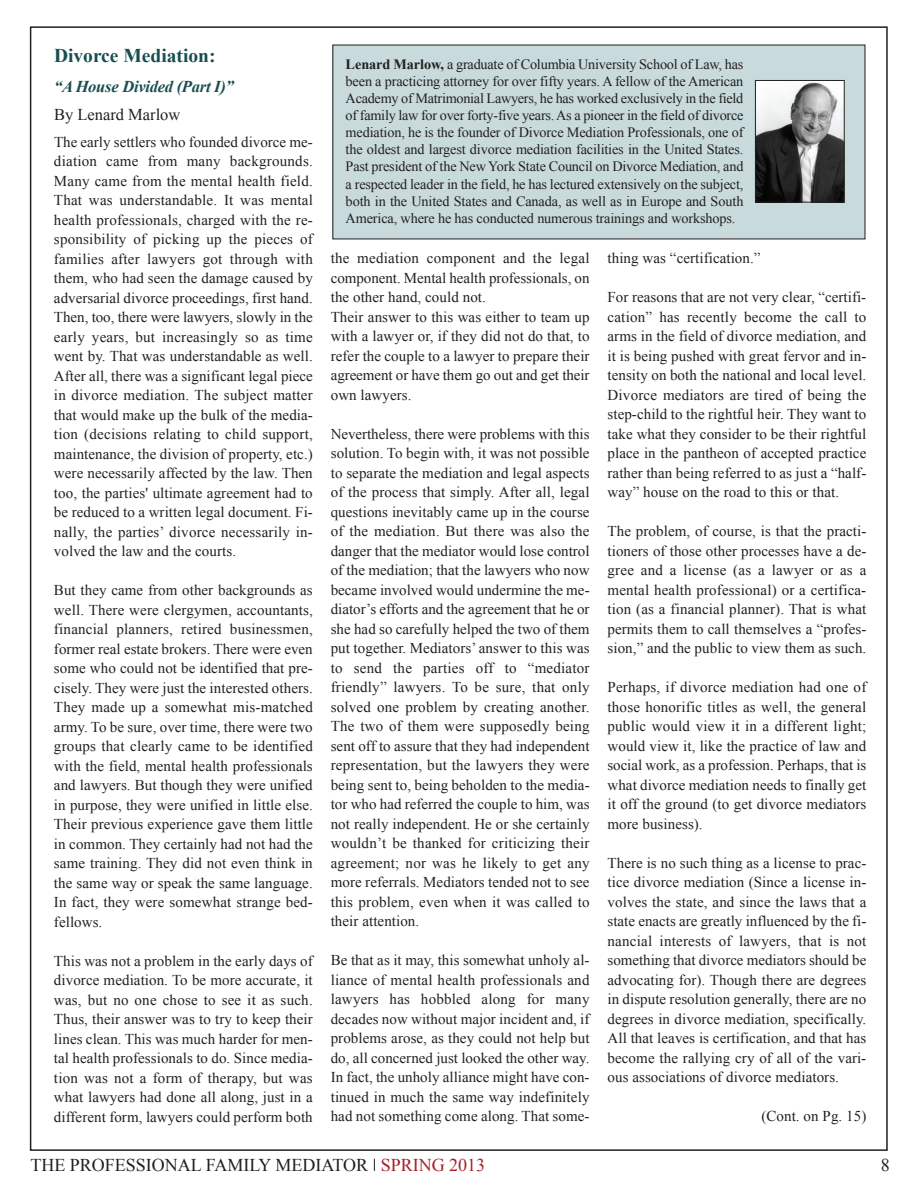
<style>
.page{position:relative;width:918px;height:1188px;background:#fff}
.page>*{position:absolute;margin:0;border:0;box-sizing:border-box;transform-origin:0 0}
.t1{font:700 19.5px "Times New Roman";color:#184e4f}
.t2{font:18px "Times New Roman";color:#231f20}
.t3{font:italic 700 16.5px "Times New Roman";letter-spacing:-.015em;color:#184e4f}
.t4{font:16.5px "Times New Roman";color:#231f20}
.t5{font:15px/19.5px "Times New Roman";letter-spacing:.005em;color:#231f20;text-align:justify}
.t6{font:14.25px/17.1px "Times New Roman";letter-spacing:-.01em;color:#231f20;text-align:justify}
.s1{font-weight:700}
.s2{color:#a81e28}
</style>
<div class="page">
<svg style="left:374px;top:1159px;width:1px;height:12px"></svg>
<div style="left:333px;top:45px;width:532px;height:194px;background:#c8dadc"></div>
<img style="left:757px;top:82px;width:86px;height:118px">
<div style="left:755px;top:80px;width:90px;height:122px;border:1px solid #231f20"></div>
<h1 class="t1" style="left:54px;top:44px;width:163px">Divorce Mediation:</h1>
<p class="t3" style="left:54px;top:77px;width:181px">“A House Divided (Part I)”</p>
<p class="t4" style="left:54px;top:105px;width:128px">By Lenard Marlow</p>
<p class="t5" style="left:54px;top:132px;width:260px">The early settlers who founded divorce me&shy;diation came from many backgrounds.<br>Many came from the mental health field.<br>That was understandable. It was mental health professionals, charged with the re&shy;sponsibility of picking up the pieces of families after lawyers got through with them, who had seen the damage caused by adversarial divorce proceedings, first hand.<br>Then, too, there were lawyers, slowly in the early years, but increasingly so as time went by. That was understandable as well.<br>After all, there was a significant legal piece in divorce mediation. The subject matter that would make up the bulk of the media&shy;tion (decisions relating to child support, maintenance, the division of property, etc.) were necessarily affected by the law. Then too, the parties' ultimate agreement had to be reduced to a written legal document. Fi&shy;nally, the parties’ divorce necessarily in&shy;volved the law and the courts.</p>
<p class="t5" style="left:54px;top:580px;width:260px">But they came from other backgrounds as well. There were clergymen, accountants, financial planners, retired businessmen, former real estate brokers. There were even some who could not be identified that pre&shy;cisely. They were just the interested others.<br>They made up a somewhat mis-matched army. To be sure, over time, there were two groups that clearly came to be identified with the field, mental health professionals and lawyers. But though they were unified in purpose, they were unified in little else.<br>Their previous experience gave them little in common. They certainly had not had the same training. They did not even think in the same way or speak the same language.<br>In fact, they were somewhat strange bed&shy;fellows.</p>
<p class="t5" style="left:54px;top:951px;width:260px">This was not a problem in the early days of divorce mediation. To be more accurate, it was, but no one chose to see it as such.<br>Thus, their answer was to try to keep their lines clean. This was much harder for men&shy;tal health professionals to do. Since media&shy;tion was not a form of therapy, but was what lawyers had done all along, just in a different form, lawyers could perform both</p>
<p class="t6" style="left:346px;top:55px;width:399px"><span class="s1">Lenard Marlow,</span> a graduate of Columbia University School of Law, has been a practicing attorney for over fifty years. A fellow of the American Academy of Matrimonial Lawyers, he has worked exclusively in the field of family law for over forty-five years.As a pioneer in the field of divorce mediation, he is the founder of Divorce Mediation Professionals, one of the oldest and largest divorce mediation facilities in the United States.<br>Past president of the New York State Council on Divorce Mediation, and a respected leader in the field, he has lectured extensively on the subject, both in the United States and Canada, as well as in Europe and South America, where he has conducted numerous trainings and workshops.</p>
<p class="t5" style="left:331px;top:248px;width:260px;text-align:left">the mediation component and the legal component. Mental health professionals, on the other hand, could not.<br>Their answer to this was either to team up with a lawyer or, if they did not do that, to refer the couple to a lawyer to prepare their agreement or have them go out and get their own lawyers.</p>
<p class="t5" style="left:331px;top:424px;width:260px">Nevertheless, there were problems with this solution. To begin with, it was not possible to separate the mediation and legal aspects of the process that simply. After all, legal questions inevitably came up in the course of the mediation. But there was also the danger that the mediator would lose control of the mediation; that the lawyers who now became involved would undermine the me&shy;diator’s efforts and the agreement that he or she had so carefully helped the two of them put together. Mediators’ answer to this was to send the parties off to “mediator friendly” lawyers. To be sure, that only solved one problem by creating another.<br>The two of them were supposedly being sent off to assure that they had independent representation, but the lawyers they were being sent to, being beholden to the media&shy;tor who had referred the couple to him, was not really independent. He or she certainly wouldn’t be thanked for criticizing their agreement; nor was he likely to get any more referrals. Mediators tended not to see this problem, even when it was called to their attention.</p>
<p class="t5" style="left:331px;top:950px;width:260px">Be that as it may, this somewhat unholy al&shy;liance of mental health professionals and lawyers has hobbled along for many decades now without major incident and, if problems arose, as they could not help but do, all concerned just looked the other way.<br>In fact, the unholy alliance might have con&shy;tinued in much the same way indefinitely had not something come along. That some-</p>
<p class="t5" style="left:608px;top:248px;width:155px">thing was “certification.”</p>
<p class="t5" style="left:608px;top:287px;width:260px">For reasons that are not very clear, “certifi&shy;cation” has recently become the call to arms in the field of divorce mediation, and it is being pushed with great fervor and in&shy;tensity on both the national and local level.<br>Divorce mediators are tired of being the step-child to the rightful heir. They want to take what they consider to be their rightful place in the pantheon of accepted practice rather than being referred to as just a “half&shy;way” house on the road to this or that.</p>
<p class="t5" style="left:608px;top:521px;width:260px">The problem, of course, is that the practi&shy;tioners of those other processes have a de&shy;gree and a license (as a lawyer or as a mental health professional) or a certifica&shy;tion (as a financial planner). That is what permits them to call themselves a “profes&shy;sion,” and the public to view them as such.</p>
<p class="t5" style="left:608px;top:677px;width:260px">Perhaps, if divorce mediation had one of those honorific titles as well, the general public would view it in a different light; would view it, like the practice of law and social work, as a profession. Perhaps, that is what divorce mediation needs to finally get it off the ground (to get divorce mediators more business).</p>
<p class="t5" style="left:608px;top:853px;width:260px">There is no such thing as a license to prac&shy;tice divorce mediation (Since a license in&shy;volves the state, and since the laws that a state enacts are greatly influenced by the fi&shy;nancial interests of lawyers, that is not something that divorce mediators should be advocating for). Though there are degrees in dispute resolution generally, there are no degrees in divorce mediation, specifically.<br>All that leaves is certification, and that has become the rallying cry of all of the vari&shy;ous associations of divorce mediators.</p>
<p class="t5" style="left:761px;top:1106px;width:106px">(Cont. on Pg. 15)</p>
<p class="t2" style="left:30px;top:1155px;width:456px">THE PROFESSIONAL FAMILY MEDIATOR <span class="s2">SPRING 2013</span></p>
<p class="t2" style="left:881px;top:1155px;width:10px">8</p>
</div>
